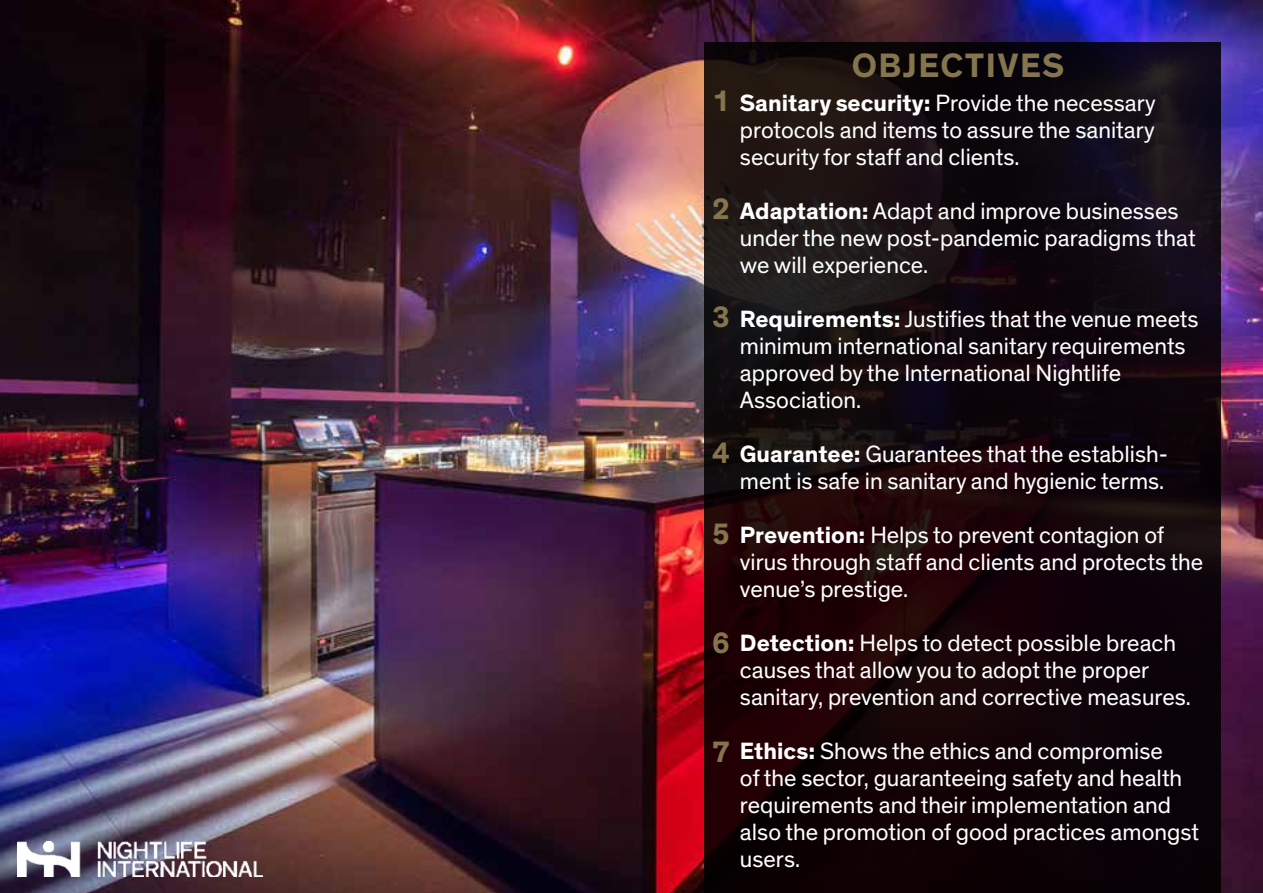
<style>
.page{position:relative;width:1263px;height:893px;background:#fff}
.page>*{position:absolute;margin:0;border:0;box-sizing:border-box;transform-origin:0 0}
.t1{font:700 34.5px "Theinhardt";letter-spacing:.04em;color:#84754e}
.t2{font:700 30px "Theinhardt";color:#84754e}
.t3{font:24px/27px "Theinhardt";color:#fff}
.s1{font-weight:700}
</style>
<div class="page">
<img style="left:0;top:0;width:1263px;height:893px">
<svg style="left:704px;top:43px;width:516px;height:850px;background:#14080c"></svg>
<img style="left:17px;top:841px;width:245px;height:36px">
<p class="t2" style="left:712px;top:83px;width:19px">1</p>
<p class="t2" style="left:712px;top:190px;width:19px">2</p>
<p class="t2" style="left:712px;top:298px;width:19px">3</p>
<p class="t2" style="left:712px;top:434px;width:19px">4</p>
<p class="t2" style="left:712px;top:516px;width:19px">5</p>
<p class="t2" style="left:712px;top:624px;width:19px">6</p>
<p class="t2" style="left:712px;top:733px;width:19px">7</p>
<h1 class="t1" style="left:852px;top:44px;width:214px">OBJECTIVES</h1>
<p class="t3" style="left:740px;top:90px;width:417px;text-align:justify"><span class="s1">Sanitary security:</span> Provide the necessary protocols and items to assure the sanitary security for staff and clients.</p>
<p class="t3" style="left:740px;top:198px;width:457px"><span class="s1">Adaptation:</span> Adapt and improve businesses under the new post-pandemic paradigms that we will experience.</p>
<p class="t3" style="left:740px;top:306px;width:460px"><span class="s1">Requirements:</span> Justifies that the venue meets minimum international sanitary requirements approved by the International Nightlife Association.</p>
<p class="t3" style="left:740px;top:441px;width:430px"><span class="s1">Guarantee:</span> Guarantees that the establish&shy;ment is safe in sanitary and hygienic terms.</p>
<p class="t3" style="left:740px;top:522px;width:465px"><span class="s1">Prevention:</span> Helps to prevent contagion of virus through staff and clients and protects the venue’s prestige.</p>
<p class="t3" style="left:740px;top:630px;width:452px"><span class="s1">Detection:</span> Helps to detect possible breach causes that allow you to adopt the proper sanitary, prevention and corrective measures.</p>
<p class="t3" style="left:740px;top:738px;width:461px"><span class="s1">Ethics:</span> Shows the ethics and compromise<br>of the sector, guaranteeing safety and health requirements and their implementation and also the promotion of good practices amongst users.</p>
</div>
